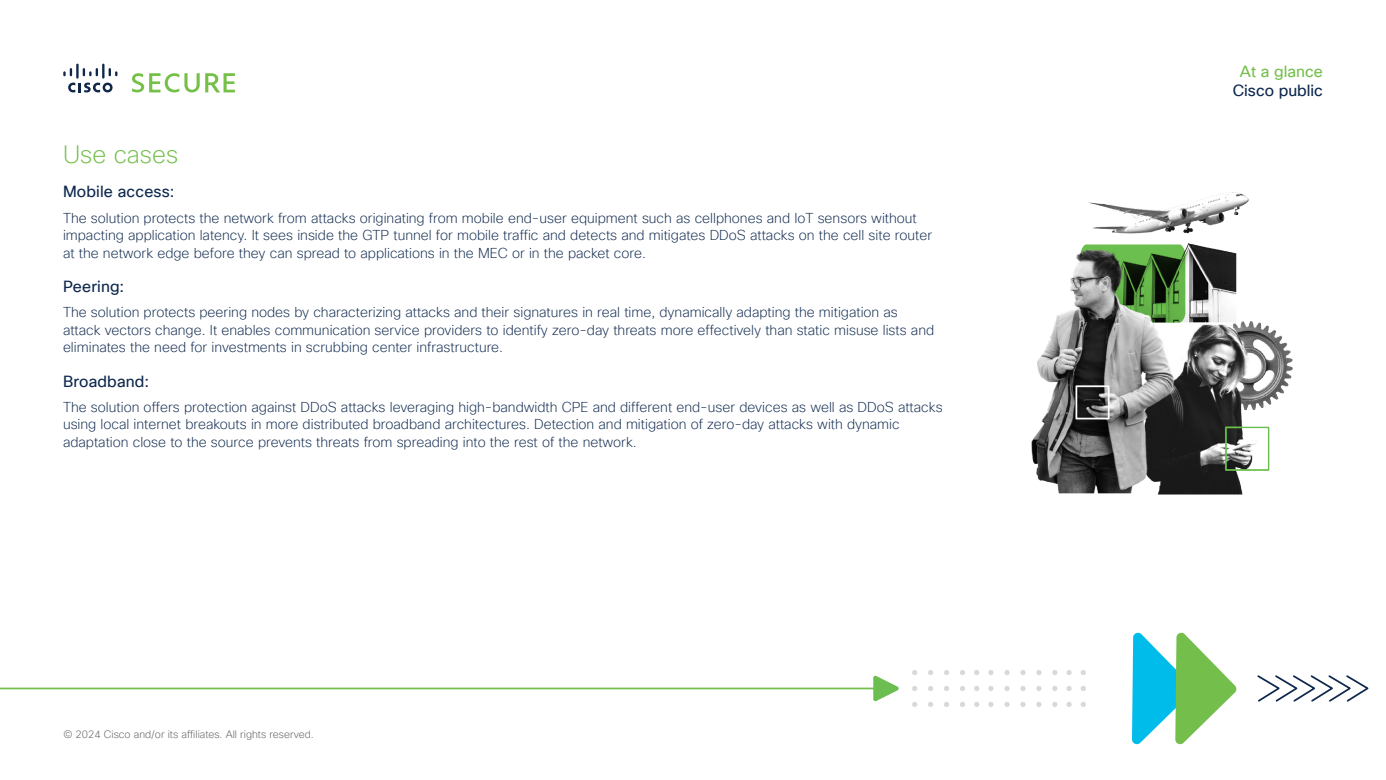
<style>
.page{position:relative;width:1386px;height:780px;background:#fff}
.page>*{position:absolute;margin:0;border:0;box-sizing:border-box;transform-origin:0 0}
.Subhead_2_-_Regular{font:200 24.5px "Cisco Sans TT";color:#74bf4b}
.CTA_body_12_15_-_Mid{font:15.75px "Cisco Sans TT";letter-spacing:.01em;color:#0d274d}
.Confidentiality_9pt{font:15.75px "Cisco Sans TT";color:#0d274d}
.Confidentiality_9pt-2{font:15.75px "Cisco Sans TT";color:#74bf4b}
.Subhead_2_-_Regular-2{font:200 14px/17.5px "Cisco Sans TT";color:#0d274d}
.Copyright_-_6_7_5_Gr{font:200 10.5px "Cisco Sans TT";color:#58595b}
</style>
<div class="page">
<svg style="left:68px;top:83px;width:45px;height:9px"></svg>
<svg style="left:63px;top:68px;width:9px;height:8px"></svg>
<hr style="left:76px;top:64px;width:3px;height:15px;background:#10274a">
<svg style="left:83px;top:68px;width:15px;height:8px"></svg>
<hr style="left:102px;top:64px;width:3px;height:15px;background:#10274a">
<svg style="left:109px;top:68px;width:8px;height:8px"></svg>
<svg style="left:132px;top:73px;width:103px;height:19px"></svg>
<svg style="left:1132px;top:632px;width:105px;height:113px"></svg>
<svg style="left:928px;top:670px;width:5px;height:5px"></svg>
<svg style="left:944px;top:670px;width:5px;height:5px"></svg>
<svg style="left:960px;top:670px;width:5px;height:5px"></svg>
<svg style="left:974px;top:670px;width:5px;height:5px"></svg>
<svg style="left:988px;top:670px;width:6px;height:5px"></svg>
<svg style="left:928px;top:686px;width:5px;height:5px"></svg>
<svg style="left:944px;top:686px;width:5px;height:5px"></svg>
<svg style="left:960px;top:686px;width:5px;height:5px"></svg>
<svg style="left:974px;top:686px;width:5px;height:5px"></svg>
<svg style="left:988px;top:686px;width:6px;height:5px"></svg>
<svg style="left:928px;top:702px;width:5px;height:5px"></svg>
<svg style="left:944px;top:702px;width:5px;height:5px"></svg>
<svg style="left:960px;top:702px;width:5px;height:5px"></svg>
<svg style="left:974px;top:702px;width:5px;height:5px"></svg>
<svg style="left:912px;top:670px;width:5px;height:5px"></svg>
<svg style="left:912px;top:686px;width:5px;height:5px"></svg>
<svg style="left:912px;top:702px;width:5px;height:5px"></svg>
<svg style="left:988px;top:702px;width:6px;height:5px"></svg>
<svg style="left:1020px;top:670px;width:6px;height:5px"></svg>
<svg style="left:1036px;top:670px;width:6px;height:5px"></svg>
<svg style="left:1052px;top:670px;width:6px;height:5px"></svg>
<svg style="left:1066px;top:670px;width:6px;height:5px"></svg>
<svg style="left:1081px;top:670px;width:5px;height:5px"></svg>
<svg style="left:1020px;top:686px;width:6px;height:5px"></svg>
<svg style="left:1036px;top:686px;width:6px;height:5px"></svg>
<svg style="left:1052px;top:686px;width:6px;height:5px"></svg>
<svg style="left:1066px;top:686px;width:6px;height:5px"></svg>
<svg style="left:1081px;top:686px;width:5px;height:5px"></svg>
<svg style="left:1020px;top:702px;width:6px;height:5px"></svg>
<svg style="left:1036px;top:702px;width:6px;height:5px"></svg>
<svg style="left:1052px;top:702px;width:6px;height:5px"></svg>
<svg style="left:1066px;top:702px;width:6px;height:5px"></svg>
<svg style="left:1004px;top:670px;width:6px;height:5px"></svg>
<svg style="left:1004px;top:686px;width:6px;height:5px"></svg>
<svg style="left:1004px;top:702px;width:6px;height:5px"></svg>
<svg style="left:1081px;top:702px;width:5px;height:5px"></svg>
<svg style="left:1257px;top:675px;width:112px;height:27px"></svg>
<hr style="left:0;top:687px;width:877px;height:2px;background:#74bf4b">
<svg style="left:873px;top:675px;width:26px;height:26px"></svg>
<img style="left:1032px;top:192px;width:261px;height:302px">
<p class="Subhead_2_-_Regular" style="left:63px;top:139px;width:117px">Use cases</p>
<p class="CTA_body_12_15_-_Mid" style="left:63px;top:182px;width:113px">Mobile access:</p>
<p class="Subhead_2_-_Regular-2" style="left:63px;top:210px;width:871px">The solution protects the network from attacks originating from mobile end-user equipment such as cellphones and IoT sensors without impacting application latency. It sees inside the GTP tunnel for mobile traffic and detects and mitigates DDoS attacks on the cell site router at the network edge before they can spread to applications in the MEC or in the packet core.</p>
<p class="CTA_body_12_15_-_Mid" style="left:63px;top:276px;width:63px">Peering:</p>
<p class="Subhead_2_-_Regular-2" style="left:63px;top:304px;width:873px">The solution protects peering nodes by characterizing attacks and their signatures in real time, dynamically adapting the mitigation as attack vectors change. It enables communication service providers to identify zero-day threats more effectively than static misuse lists and eliminates the need for investments in scrubbing center infrastructure.</p>
<p class="CTA_body_12_15_-_Mid" style="left:63px;top:371px;width:88px">Broadband:</p>
<p class="Subhead_2_-_Regular-2" style="left:63px;top:399px;width:881px">The solution offers protection against DDoS attacks leveraging high-bandwidth CPE and different end-user devices as well as DDoS attacks using local internet breakouts in more distributed broadband architectures. Detection and mitigation of zero-day attacks with dynamic adaptation close to the source prevents threats from spreading into the rest of the network.</p>
<p class="Copyright_-_6_7_5_Gr" style="left:64px;top:727px;width:252px">© 2024 Cisco and/or its affiliates. All rights reserved.</p>
<p class="Confidentiality_9pt-2" style="left:1240px;top:61px;width:85px">At a glance</p>
<p class="Confidentiality_9pt" style="left:1233px;top:80px;width:92px">Cisco public</p>
</div>
